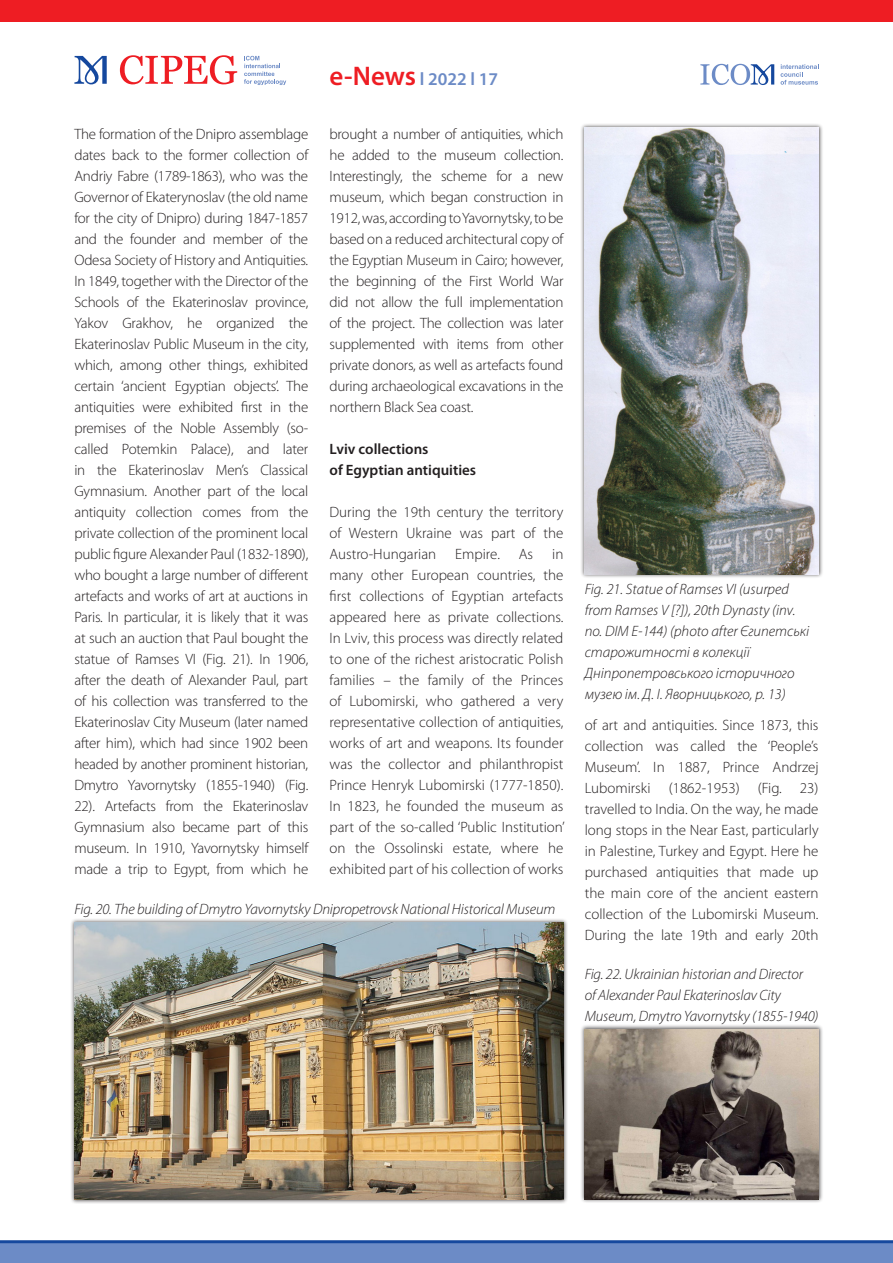
<style>
.page{position:relative;width:893px;height:1263px;background:#fff}
.page>*{position:absolute;margin:0;border:0;box-sizing:border-box;transform-origin:0 0}
.t1{font:600 18px "Myriad Pro";color:#6c8bc6}
.body{font:300 15px/21px "Myriad Pro";color:#231f20;text-align:justify}
.légende{font:italic 300 15px/21px "Myriad Pro";letter-spacing:-.01em;color:#231f20}
.body-2{font:600 15px/21px "Myriad Pro";color:#231f20}
.s1{font-size:27px;color:#ee1d23}
</style>
<div class="page">
<div style="left:0;top:0;width:893px;height:21px;background:#ee1d23"></div>
<div style="left:0;top:1242px;width:893px;height:21px;background:#6c8bc6"></div>
<svg style="left:74px;top:56px;width:33px;height:28px"></svg>
<svg style="left:120px;top:55px;width:117px;height:29px"></svg>
<svg style="left:244px;top:56px;width:42px;height:29px"></svg>
<svg style="left:781px;top:64px;width:38px;height:21px"></svg>
<svg style="left:700px;top:64px;width:74px;height:21px"></svg>
<hr style="left:0;top:1240px;width:893px;height:3px;background:#15489e">
<div style="left:70px;top:918px;width:498px;height:286px;background:#231f20;opacity:.75"></div>
<img style="left:74px;top:923px;width:489px;height:276px">
<div style="left:580px;top:123px;width:243px;height:456px;background:#231f20;opacity:.75"></div>
<img style="left:585px;top:128px;width:234px;height:446px">
<div style="left:580px;top:1024px;width:243px;height:180px;background:#231f20;opacity:.75"></div>
<img style="left:585px;top:1029px;width:234px;height:170px">
<p class="t1" style="left:330px;top:68px;width:170px"><span class="s1">e-News</span> l 2022 l 17</p>
<p class="body" style="left:74px;top:123px;width:235px">The formation of the Dnipro assemblage dates back to the former collection of Andriy Fabre (1789-1863), who was the Governor of Ekaterynoslav (the old name for the city of Dnipro) during 1847-1857 and the founder and member of the Odesa Society of History and Antiquities.<br>In 1849, together with the Director of the Schools of the Ekaterinoslav province, Yakov Grakhov, he organized the Ekaterinoslav Public Museum in the city, which, among other things, exhibited certain ‘ancient Egyptian objects’. The antiquities were exhibited first in the premises of the Noble Assembly (so&shy;called Potemkin Palace), and later in the Ekaterinoslav Men’s Classical Gymnasium. Another part of the local antiquity collection comes from the private collection of the prominent local public figure Alexander Paul (1832-1890), who bought a large number of different artefacts and works of art at auctions in Paris. In particular, it is likely that it was at such an auction that Paul bought the statue of Ramses VI (Fig. 21). In 1906, after the death of Alexander Paul, part of his collection was transferred to the Ekaterinoslav City Museum (later named after him), which had since 1902 been headed by another prominent historian, Dmytro Yavornytsky (1855-1940) (Fig.<br>22). Artefacts from the Ekaterinoslav Gymnasium also became part of this museum. In 1910, Yavornytsky himself made a trip to Egypt, from which he</p>
<p class="body" style="left:330px;top:123px;width:235px">brought a number of antiquities, which he added to the museum collection.<br>Interestingly, the scheme for a new museum, which began construction in 1912, was, according to Yavornytsky, to be based on a reduced architectural copy of the Egyptian Museum in Cairo; however, the beginning of the First World War did not allow the full implementation of the project. The collection was later supplemented with items from other private donors, as well as artefacts found during archaeological excavations in the northern Black Sea coast.</p>
<p class="body-2" style="left:330px;top:438px;width:148px">Lviv collections<br>of Egyptian antiquities</p>
<p class="body" style="left:330px;top:501px;width:235px">During the 19th century the territory of Western Ukraine was part of the Austro-Hungarian</p>
<p class="body" style="left:455px;top:543px;width:46px">Empire.</p>
<p class="body" style="left:519px;top:543px;width:16px">As</p>
<p class="body" style="left:330px;top:543px;width:237px;text-indent:223px">in many other European countries, the first collections of Egyptian artefacts appeared here as private collections.<br>In Lviv, this process was directly related to one of the richest aristocratic Polish families – the family of the Princes of Lubomirski, who gathered a very representative collection of antiquities, works of art and weapons. Its founder was the collector and philanthropist Prince Henryk Lubomirski (1777-1850).<br>In 1823, he founded the museum as part of the so-called ‘Public Institution’ on the Ossolinski estate, where he exhibited part of his collection of works</p>
<p class="légende" style="left:74px;top:899px;width:482px">Fig. 20. The building of Dmytro Yavornytsky Dnipropetrovsk National Historical Museum</p>
<p class="légende" style="left:585px;top:578px;width:226px">Fig. 21. Statue of Ramses VI (usurped from Ramses V [?]), 20th Dynasty (inv. no. DIM E-144) (photo after Єгипетські старожитності в колекції Дніпропетровського історичного музею ім. Д. І. Яворницького, p. 13)</p>
<p class="body" style="left:585px;top:714px;width:235px">of art and antiquities. Since 1873, this collection was called the ‘People’s Museum’. In 1887, Prince Andrzej Lubomirski (1862-1953) (Fig. 23) travelled to India. On the way, he made long stops in the Near East, particularly in Palestine, Turkey and Egypt. Here he purchased antiquities that made up the main core of the ancient eastern collection of the Lubomirski Museum.<br>During the late 19th and early 20th</p>
<p class="légende" style="left:585px;top:963px;width:235px">Fig. 22. Ukrainian historian and Director<br>of Alexander Paul Ekaterinoslav City<br>Museum, Dmytro Yavornytsky (1855-1940)</p>
</div>
